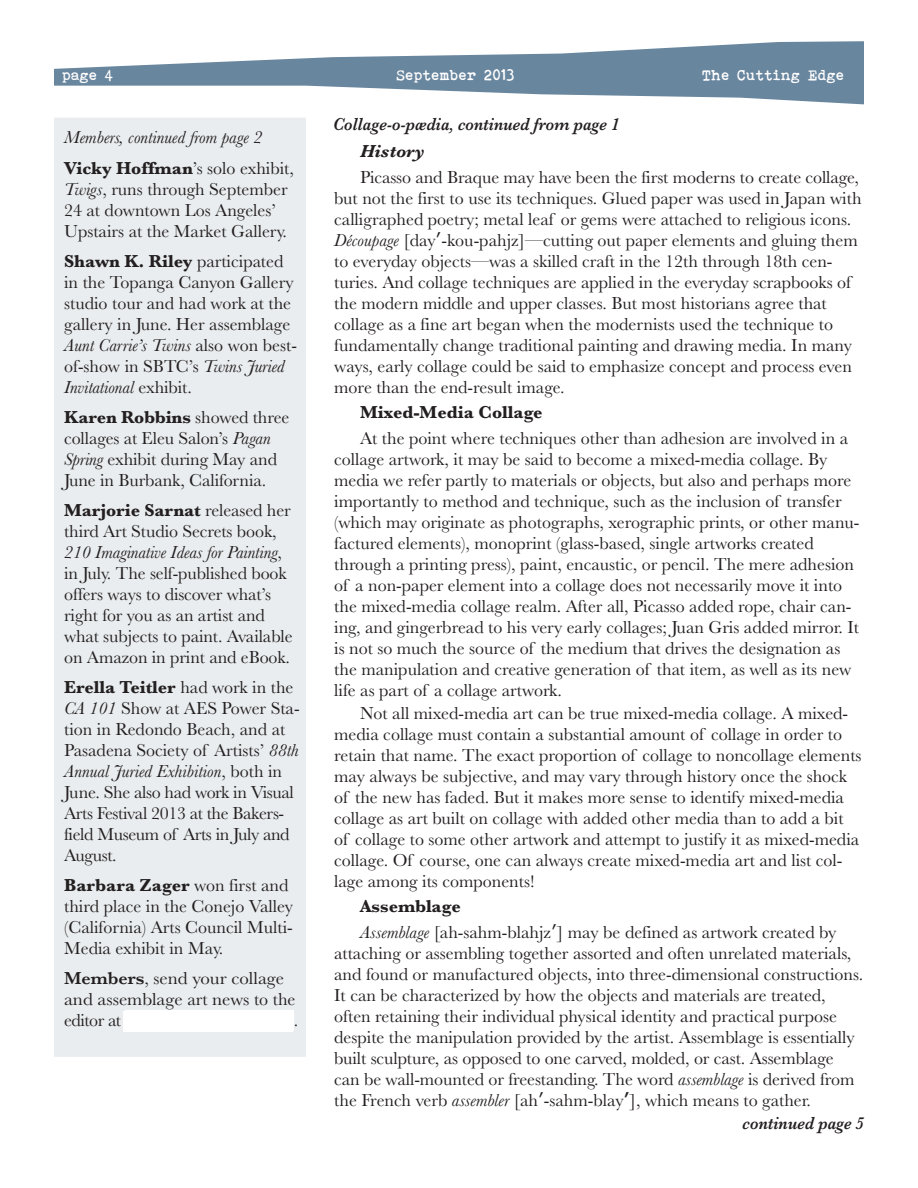
<style>
.page{position:relative;width:918px;height:1188px;background:#fff}
.page>*{position:absolute;margin:0;border:0;box-sizing:border-box;transform-origin:0 0}
.t1{font:18px/21px "Baskerville";color:#231f20}
.t2{font:18px/21px "Baskerville";letter-spacing:-.02em;color:#231f20}
.t3{font:italic 18px/31.5px "Baskerville";color:#231f20}
.t4{font:italic 600 18px "Baskerville";color:#231f20;scale:.9 1}
.t5{font:700 18px "Baskerville";color:#231f20}
.t6{font:italic 700 18px "Baskerville";color:#231f20}
.t7{font:15px "Bohemian Type Writer";color:#fff}
.s1{font-style:italic}
.s2{font-family:"Lucida Grande"}
.s3{font-weight:700}
.s4{font-family:"Lucida Grande";font-weight:700}
.s5{font-weight:700;font-style:normal}
.s6{font-style:normal}
.s7{font-weight:600}
</style>
<div class="page">
<svg style="left:54px;top:41px;width:810px;height:63px;fill:#69869f"></svg>
<div style="left:54px;top:118px;width:252px;height:939px;background:#e9edef"></div>
<div style="left:123px;top:1011px;width:170px;height:21px;background:#fff"></div>
<p class="t7" style="left:62px;top:66px;width:53px">page 4</p>
<p class="t7" style="left:397px;top:66px;width:120px">September 2013</p>
<p class="t7" style="left:703px;top:66px;width:144px">The Cutting Edge</p>
<p class="t4" style="left:333px;top:113px;width:320px">Collage-o-pædia, continued from page 1</p>
<p class="t6" style="left:360px;top:141px;width:66px">History</p>
<p class="t1" style="left:334px;top:166px;width:529px;text-indent:26px">Picasso and Braque may have been the first moderns to create collage, but not the first to use its techniques. Glued paper was used in Japan with calligraphed poetry; metal leaf or gems were attached to religious icons.<br><span class="s1">Découpage</span> [day<span class="s2">′</span>-kou-pahjz]—cutting out paper elements and gluing them to everyday objects—was a skilled craft in the 12th through 18th cen&shy;turies. And collage techniques are applied in the everyday scrapbooks of the modern middle and upper classes. But most historians agree that collage as a fine art began when the modernists used the technique to fundamentally change traditional painting and drawing media. In many ways, early collage could be said to emphasize concept and process even more than the end-result image.</p>
<p class="t5" style="left:360px;top:402px;width:184px">Mixed-Media Collage</p>
<p class="t1" style="left:334px;top:427px;width:527px;text-indent:26px">At the point where techniques other than adhesion are involved in a collage artwork, it may be said to become a mixed-media collage. By media we refer partly to materials or objects, but also and perhaps more importantly to method and technique, such as the inclusion of transfer (which may originate as photographs, xerographic prints, or other manu&shy;factured elements), monoprint (glass-based, single artworks created through a printing press), paint, encaustic, or pencil. The mere adhesion of a non-paper element into a collage does not necessarily move it into the mixed-media collage realm. After all, Picasso added rope, chair can&shy;ing, and gingerbread to his very early collages; Juan Gris added mirror. It is not so much the source of the medium that drives the designation as the manipulation and creative generation of that item, as well as its new life as part of a collage artwork.</p>
<p class="t1" style="left:334px;top:702px;width:529px;text-indent:26px">Not all mixed-media art can be true mixed-media collage. A mixed&shy;media collage must contain a substantial amount of collage in order to retain that name. The exact proportion of collage to noncollage elements may always be subjective, and may vary through history once the shock of the new has faded. But it makes more sense to identify mixed-media collage as art built on collage with added other media than to add a bit of collage to some other artwork and attempt to justify it as mixed-media collage. Of course, one can always create mixed-media art and list col&shy;lage among its components!</p>
<p class="t1" style="left:360px;top:893px;width:478px;line-height:25.5px"><span class="s3">Assemblage<br></span><span class="s1">Assemblage</span> [ah-sahm-blahjz<span class="s2">′</span>] may be defined as artwork created by</p>
<p class="t1" style="left:334px;top:942px;width:531px">attaching or assembling together assorted and often unrelated materials, and found or manufactured objects, into three-dimensional constructions.<br>It can be characterized by how the objects and materials are treated, often retaining their individual physical identity and practical purpose despite the manipulation provided by the artist. Assemblage is essentially built sculpture, as opposed to one carved, molded, or cast. Assemblage can be wall-mounted or freestanding. The word <span class="s1">assemblage</span> is derived from the French verb <span class="s1">assembler</span> [ah<span class="s2">′</span>-sahm-blay<span class="s4">′</span>], which means to gather.</p>
<p class="t4" style="left:743px;top:1113px;width:136px">continued page 5</p>
<p class="t3" style="left:64px;top:121px;width:231px">Members, continued from page 2<br><span class="s5">Vicky Hoffman</span><span class="s6">’s solo exhibit,</span></p>
<p class="t1" style="left:64px;top:179px;width:225px"><span class="s1">Twigs</span>, runs through September<br>24 at downtown Los Angeles’<br>Upstairs at the Market Gallery.</p>
<p class="t1" style="left:64px;top:251px;width:234px"><span class="s3">Shawn K. Riley</span> participated in the Topanga Canyon Gallery studio tour and had work at the gallery in June. Her assemblage<br><span class="s1">Aunt Carrie’s Twins</span> also won best&shy;of-show in SBTC’s <span class="s1">Twins Juried<br>Invitational</span> exhibit.</p>
<p class="t1" style="left:64px;top:407px;width:227px"><span class="s3">Karen Robbins</span> showed three collages at Eleu Salon’s <span class="s1">Pagan<br>Spring</span> exhibit during May and<br>June in Burbank, California.</p>
<p class="t1" style="left:64px;top:500px;width:230px"><span class="s3">Marjorie Sarnat</span> released her third Art Studio Secrets book,<br><span class="s1">210 Imaginative Ideas for Painting</span>, in July. The self-published book offers ways to discover what’s right for you as an artist and what subjects to paint. Available on Amazon in print and eBook.</p>
<p class="t2" style="left:64px;top:677px;width:237px"><span class="s3">Erella Teitler</span> had work in the<br><span class="s1">CA 101</span> Show at AES Power Sta&shy;tion in Redondo Beach, and at<br>Pasadena Society of Artists’ <span class="s1">88th<br>Annual Juried Exhibition</span>, both in<br>June. She also had work in Visual<br>Arts Festival 2013 at the Bakers&shy;field Museum of Arts in July and<br>August.</p>
<p class="t1" style="left:64px;top:875px;width:230px"><span class="s3">Barbara Zager</span> won first and third place in the Conejo Valley (California) Arts Council Multi-<br>Media exhibit in May.</p>
<p class="t1" style="left:64px;top:968px;width:233px"><span class="s7">Members</span>, send your collage and assemblage art news to the editor at</p>
<p class="t1" style="left:294px;top:1010px;width:6px">.</p>
</div>
